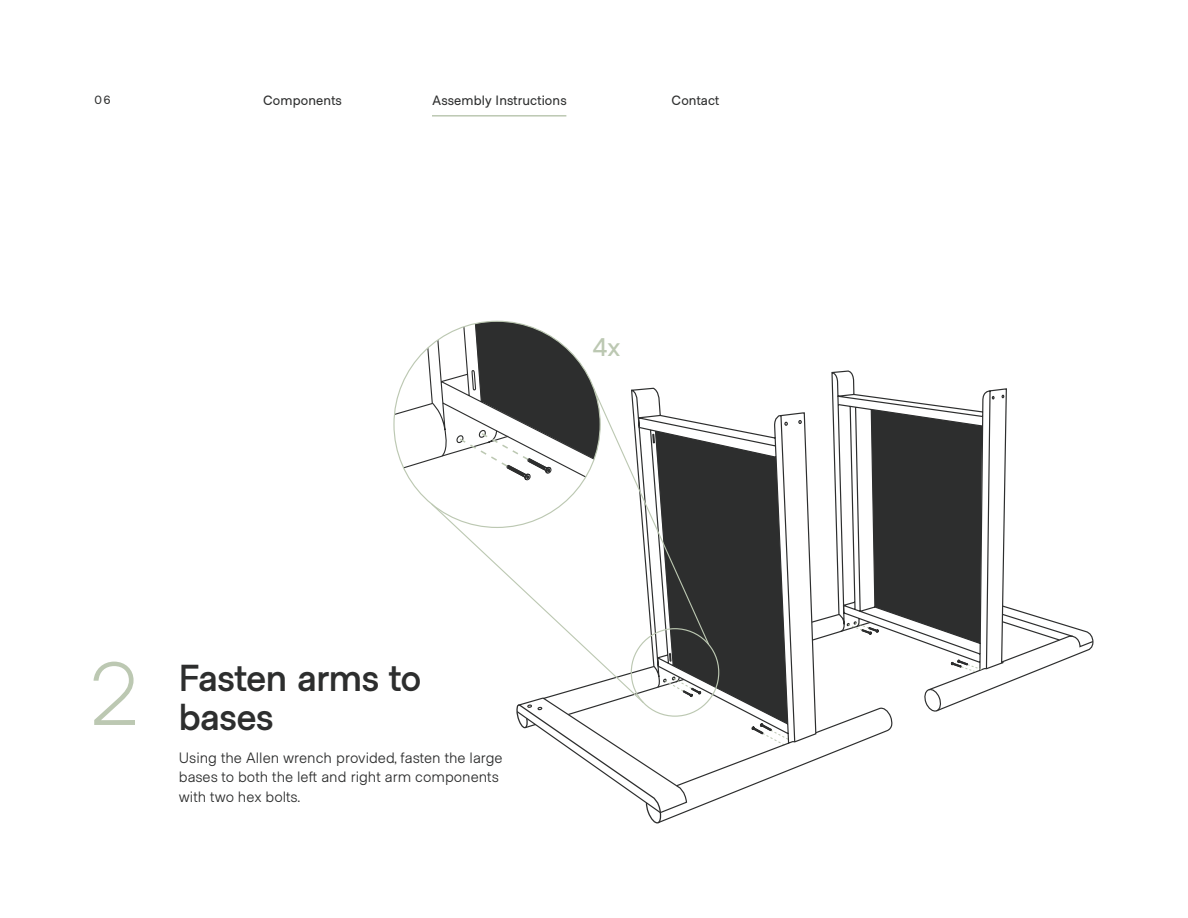
<style>
.page{position:relative;width:1188px;height:918px;background:#fff}
.page>*{position:absolute;margin:0;border:0;box-sizing:border-box;transform-origin:0 0}
.t1{font:300 90px "Metro Sans";color:#bcc8b2}
.t2{font:700 37.5px/39px "Metro Sans";letter-spacing:-.005em;color:#2d2e2e}
.t3{font:600 25.5px "Metro Sans";color:#bcc8b2}
.Steps_-_Paragraph{font:15px/19.5px "Metro Sans";color:#2d2e2e}
.t4{font:500 13.5px "Metro Sans";letter-spacing:.01em;color:#2d2e2e}
.t5{font:500 12px "Metro Sans";color:#2d2e2e}
</style>
<div class="page">
<hr style="left:432px;top:115px;width:134px;height:2px;background:#bcc8b2">
<svg style="left:982px;top:607px;width:110px;height:86px"></svg>
<svg style="left:1008px;top:635px;width:86px;height:29px"></svg>
<svg style="left:982px;top:388px;width:26px;height:295px"></svg>
<svg style="left:394px;top:321px;width:588px;height:503px"></svg>
<p class="t5" style="left:94px;top:93px;width:17px">06</p>
<p class="t4" style="left:263px;top:92px;width:80px">Components</p>
<p class="t4" style="left:432px;top:92px;width:136px">Assembly Instructions</p>
<p class="t4" style="left:672px;top:92px;width:49px">Contact</p>
<p class="t3" style="left:593px;top:331px;width:29px">4x</p>
<p class="t1" style="left:89px;top:641px;width:51px">2</p>
<p class="t2" style="left:179px;top:661px;width:244px">Fasten arms to bases</p>
<p class="Steps_-_Paragraph" style="left:179px;top:749px;width:325px">Using the Allen wrench provided, fasten the large bases to both the left and right arm components with two hex bolts.</p>
</div>
